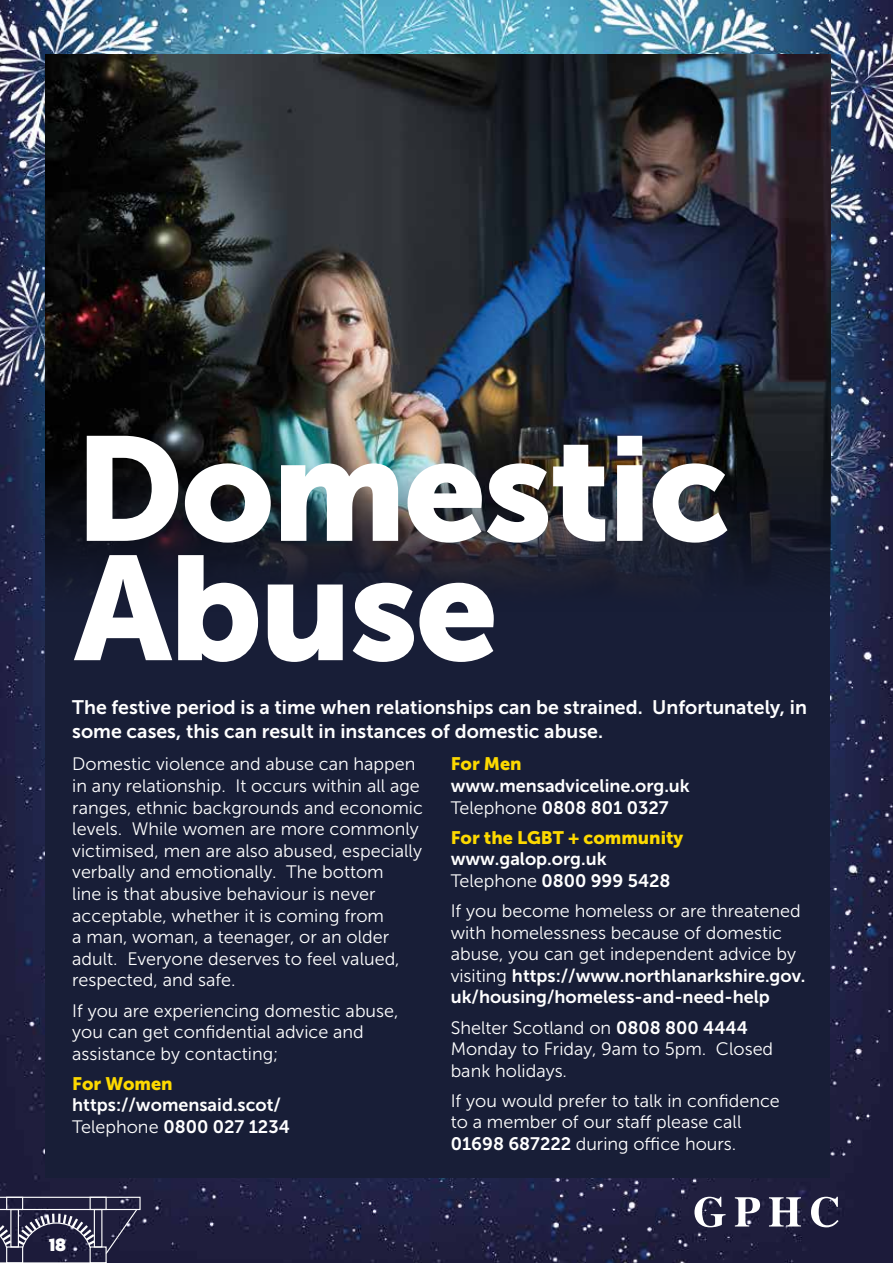
<style>
.page{position:relative;width:893px;height:1263px;background:#fff}
.page>*{position:absolute;margin:0;border:0;box-sizing:border-box;transform-origin:0 0}
.t1{font:147px/119.2px "Museo Sans 900";letter-spacing:-.02em;color:#fff}
.t2{font:19.5px/23.4px "Museo Sans 700";color:#fff}
.t3{font:18px/21.6px "Museo Sans 300";color:#fff}
.t4{font:18px/21.6px "Museo Sans 700";color:#fff}
.t5{font:18px "Museo Sans 900";color:#fdd900}
.t6{font:800 18px "Fat Frank";color:#fff}
.s1{font-family:"Museo Sans 300"}
.s2{font-family:"Museo Sans 700"}
</style>
<div class="page">
<img style="left:0;top:0;width:893px;height:1263px">
<div style="left:45px;top:325px;width:785px;height:853px;background:#181e37"></div>
<img style="left:45px;top:54px;width:785px;height:529px">
<div style="left:6px;top:1246px;width:17px;height:17px;border:1px solid #fff"></div>
<svg style="left:0;top:1261px;width:125px;height:2px"></svg>
<svg style="left:0;top:1197px;width:141px;height:58px"></svg>
<svg style="left:694px;top:1197px;width:145px;height:30px"></svg>
<h1 class="t1" style="left:74px;top:429px;width:657px">Domestic<br>Abuse</h1>
<p class="t2" style="left:72px;top:696px;width:736px">The festive period is a time when relationships can be strained. Unfortunately, in some cases, this can result in instances of domestic abuse.</p>
<p class="t3" style="left:72px;top:753px;width:352px">Domestic violence and abuse can happen in any relationship. It occurs within all age ranges, ethnic backgrounds and economic levels. While women are more commonly victimised, men are also abused, especially verbally and emotionally. The bottom<br>line is that abusive behaviour is never acceptable, whether it is coming from<br>a man, woman, a teenager, or an older adult. Everyone deserves to feel valued, respected, and safe.</p>
<p class="t3" style="left:72px;top:1000px;width:328px">If you are experiencing domestic abuse, you can get confidential advice and assistance by contacting;</p>
<p class="t5" style="left:72px;top:1073px;width:102px">For Women</p>
<p class="t4" style="left:72px;top:1094px;width:219px">https://womensaid.scot/<br><span class="s1">Telephone</span> 0800 027 1234</p>
<p class="t5" style="left:451px;top:754px;width:73px">For Men</p>
<p class="t4" style="left:451px;top:775px;width:241px">www.mensadviceline.org.uk<br><span class="s1">Telephone</span> 0808 801 0327</p>
<p class="t5" style="left:451px;top:827px;width:234px">For the LGBT + community</p>
<p class="t4" style="left:451px;top:848px;width:221px">www.galop.org.uk<br><span class="s1">Telephone</span> 0800 999 5428</p>
<p class="t3" style="left:451px;top:900px;width:351px">If you become homeless or are threatened with homelessness because of domestic abuse, you can get independent advice by</p>
<p class="t4" style="left:451px;top:965px;width:356px"><span class="s1">visiting</span> https://www.northlanarkshire.gov. uk/housing/homeless-and-need-help</p>
<p class="t3" style="left:451px;top:1017px;width:324px">Shelter Scotland on <span class="s2">0808 800 4444<br></span>Monday to Friday, 9am to 5pm. Closed bank holidays.</p>
<p class="t3" style="left:451px;top:1090px;width:331px">If you would prefer to talk in confidence to a member of our staff please call<br><span class="s2">01698 687222</span> during office hours.</p>
<p class="t6" style="left:49px;top:1234px;width:18px">18</p>
</div>
